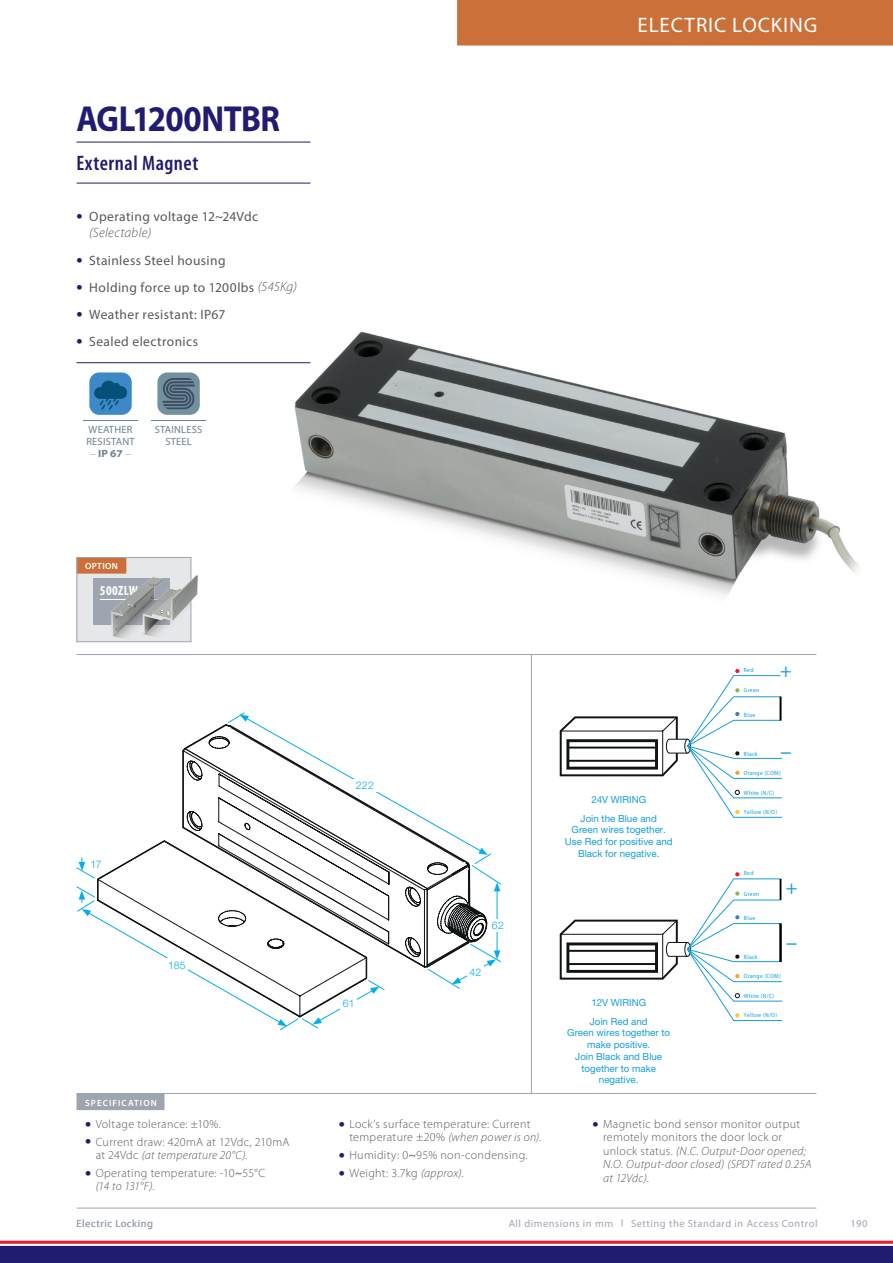
<style>
.page{position:relative;width:893px;height:1263px;background:#fff}
.page>*{position:absolute;margin:0;border:0;box-sizing:border-box;transform-origin:0 0}
.t1{font:700 36.3px "Myriad Pro";letter-spacing:-.02em;color:#201c70;scale:.91 1}
.ElectricLocking_Sect{font:21px "Myriad Pro";letter-spacing:.045em;color:#fff}
.t2{font:600 condensed 21px "Myriad Pro";letter-spacing:.025em;color:#201c70}
.t3{font:19.65px "Myriad Pro";color:#159dd9}
.t4{font:19.65px "Helvetica Neue LT Std";color:#159dd9}
.t5{font:13.5px/15.8px "Myriad Pro";letter-spacing:.03em;color:#57585a}
.RelatedProd_Title{font:700 condensed 13.5px "Myriad Pro";letter-spacing:.025em;color:#fff}
.t6{font:300 12px/13.5px "Myriad Pro";letter-spacing:.03em;color:#57585a}
.Folios_l{font:10.5px "Myriad Pro";letter-spacing:.05em;color:#9ea5b0}
.t7{font:10.5px/12px "Myriad Pro";letter-spacing:.02em;color:#6c8191;text-align:center}
.Diagrams_Numbers{font:300 10.5px "Helvetica Neue LT Std";letter-spacing:.025em;color:#00aeef}
.Folios_r{font:10.5px "Myriad Pro";color:#9ea5b0}
.t8{font:9.75px/11.7px "Helvetica Neue LT Std";color:#159dd9;text-align:center}
.SpecificationSubHead{font:600 9px "Myriad Pro";letter-spacing:.12em;color:#fff}
.t9{font:semi-condensed 6.15px "Myriad Pro";letter-spacing:.05em;color:#159dd9}
.s1{font-weight:700;font-size:18px;color:#201c70}
.s2{font-weight:300;font-style:italic}
.s3{font-weight:300}
.s4{font-weight:700;font-stretch:semi-expanded}
.s5{font-style:italic}
.s6{font-weight:400}
</style>
<div class="page">
<div style="left:457px;top:0;width:436px;height:46px;background:#cc7039"></div>
<hr style="left:77px;top:1208px;width:739px;height:1px;background:#9ea5b0">
<hr style="left:77px;top:654px;width:739px;height:1px;background:#9ea5b0">
<div style="left:77px;top:557px;width:114px;height:85px;background:#e6e7e9"></div>
<div style="left:77px;top:557px;width:49px;height:17px;background:#cc7039"></div>
<div style="left:77px;top:557px;width:114px;height:85px;border:1px solid #9ea5b0"></div>
<img style="left:265px;top:331px;width:594px;height:265px">
<div style="left:94px;top:578px;width:76px;height:47px;background:#9ea5b0"></div>
<hr style="left:100px;top:599px;width:64px;height:1px;background:#fff">
<svg style="left:560px;top:669px;width:223px;height:352px"></svg>
<hr style="left:779px;top:923px;width:3px;height:39px;background:#000001">
<hr style="left:531px;top:655px;width:1px;height:439px;background:#9ea5b0">
<svg style="left:76px;top:712px;width:425px;height:318px"></svg>
<div style="left:490px;top:919px;width:16px;height:13px;background:#fff"></div>
<img style="left:109px;top:574px;width:89px;height:69px">
<div style="left:77px;top:1093px;width:88px;height:17px;background:#9ea5b0"></div>
<hr style="left:77px;top:1093px;width:739px;height:1px;background:#9ea5b0">
<hr style="left:77px;top:142px;width:233px;height:1px;background:#201c70">
<hr style="left:77px;top:183px;width:233px;height:1px;background:#201c70">
<hr style="left:77px;top:362px;width:233px;height:1px;background:#201c70">
<div style="left:89px;top:372px;width:43px;height:43px;background:#3d89c8;border-radius:10px"></div>
<svg style="left:94px;top:381px;width:33px;height:29px"></svg>
<hr style="left:83px;top:420px;width:55px;height:1px;background:#6c8191">
<div style="left:157px;top:372px;width:43px;height:43px;background:#73909f;border-radius:10px"></div>
<svg style="left:163px;top:378px;width:32px;height:31px"></svg>
<hr style="left:151px;top:420px;width:55px;height:1px;background:#6c8191">
<hr style="left:0;top:1241px;width:893px;height:3px;background:#ee1d23">
<div style="left:0;top:1246px;width:893px;height:17px;background:#201c70"></div>
<h1 class="t1" style="left:77px;top:95px;width:225px">AGL1200NTBR</h1>
<h2 class="t2" style="left:77px;top:151px;width:123px">External Magnet</h2>
<p class="t5" style="left:89px;top:209px;width:170px;text-indent:-13px"><span class="s1">•</span> Operating voltage 12~24Vdc <span class="s2">(Selectable)</span></p>
<p class="t5" style="left:77px;top:252px;width:151px"><span class="s1">•</span> Stainless Steel housing</p>
<p class="t5" style="left:77px;top:279px;width:222px"><span class="s1">•</span> Holding force up to 1200lbs <span class="s2">(545Kg)</span></p>
<p class="t5" style="left:77px;top:306px;width:150px"><span class="s1">•</span> Weather resistant: IP67</p>
<p class="t5" style="left:77px;top:334px;width:123px"><span class="s1">•</span> Sealed electronics</p>
<p class="t7" style="left:86px;top:424px;width:50px">WEATHER<br>RESISTANT <span class="s3">−</span> <span class="s4">IP 67</span> <span class="s3">−</span></p>
<p class="t7" style="left:155px;top:424px;width:49px">STAINLESS<br>STEEL</p>
<p class="ElectricLocking_Sect" style="left:637px;top:12px;width:182px">Electric Locking</p>
<p class="SpecificationSubHead" style="left:85px;top:560px;width:34px">OPTION</p>
<p class="RelatedProd_Title" style="left:100px;top:582px;width:39px">500ZLW</p>
<p class="Diagrams_Numbers" style="left:90px;top:858px;width:13px">17</p>
<p class="Diagrams_Numbers" style="left:168px;top:958px;width:19px">185</p>
<p class="SpecificationSubHead" style="left:85px;top:1097px;width:73px">SPECIFICATION</p>
<p class="t6" style="left:85px;top:1117px;width:137px"><span class="s1">•</span> Voltage tolerance: ±10%.</p>
<p class="t6" style="left:96px;top:1135px;width:195px;text-indent:-11px"><span class="s1">•</span> Current draw: 420mA at 12Vdc, 210mA at 24Vdc <span class="s5">(at temperature 20°C)</span>.</p>
<p class="t6" style="left:96px;top:1166px;width:171px;text-indent:-11px"><span class="s1">•</span> Operating temperature: -10<span class="s6">~</span>55°C <span class="s5">(14 to 131°F)</span>.</p>
<p class="Diagrams_Numbers" style="left:356px;top:779px;width:20px">222</p>
<p class="Diagrams_Numbers" style="left:343px;top:997px;width:13px">61</p>
<p class="Diagrams_Numbers" style="left:492px;top:919px;width:14px">62</p>
<p class="Diagrams_Numbers" style="left:470px;top:966px;width:13px">42</p>
<p class="t6" style="left:349px;top:1117px;width:193px;text-indent:-11px"><span class="s1">•</span> Lock’s surface temperature: Current temperature ±20% <span class="s5">(when power is on)</span>.</p>
<p class="t6" style="left:339px;top:1148px;width:190px"><span class="s1">•</span> Humidity: 0<span class="s6">~</span>95% non-condensing.</p>
<p class="t6" style="left:339px;top:1166px;width:126px"><span class="s1">•</span> Weight: 3.7kg <span class="s5">(approx)</span>.</p>
<p class="t8" style="left:581px;top:789px;width:78px;line-height:19px">24V WIRING<br>Join the Blue and</p>
<p class="t8" style="left:565px;top:824px;width:109px">Green wires together.<br>Use Red for positive and<br>Black for negative.</p>
<p class="t8" style="left:590px;top:992px;width:59px;line-height:19px;text-align:left">12V WIRING<br>Join Red and</p>
<p class="t8" style="left:567px;top:1027px;width:104px">Green wires together to make positive.<br>Join Black and Blue together to make negative.</p>
<p class="t9" style="left:744px;top:667px;width:11px">Red</p>
<p class="t9" style="left:744px;top:687px;width:17px">Green</p>
<p class="t9" style="left:744px;top:711px;width:13px">Blue</p>
<p class="t3" style="left:780px;top:659px;width:13px">+</p>
<p class="t9" style="left:744px;top:750px;width:15px">Black</p>
<p class="t9" style="left:744px;top:769px;width:38px">Orange (COM)</p>
<p class="t9" style="left:744px;top:789px;width:32px">White (N/C)</p>
<p class="t9" style="left:744px;top:809px;width:35px">Yellow (N/O)</p>
<p class="t4" style="left:780px;top:740px;width:13px">−</p>
<p class="t9" style="left:744px;top:870px;width:11px">Red</p>
<p class="t9" style="left:744px;top:890px;width:17px">Green</p>
<p class="t9" style="left:744px;top:915px;width:13px">Blue</p>
<p class="t3" style="left:786px;top:875px;width:13px">+</p>
<p class="t4" style="left:786px;top:930px;width:13px">−</p>
<p class="t9" style="left:744px;top:953px;width:15px">Black</p>
<p class="t9" style="left:744px;top:973px;width:38px">Orange (COM)</p>
<p class="t9" style="left:744px;top:992px;width:32px">White (N/C)</p>
<p class="t9" style="left:744px;top:1012px;width:35px">Yellow (N/O)</p>
<p class="t6" style="left:603px;top:1117px;width:210px;text-indent:-11px"><span class="s1">•</span> Magnetic bond sensor monitor output remotely monitors the door lock or unlock status. <span class="s5">(N.C. Output-Door opened; N.O. Output-door closed) (SPDT rated 0.25A at 12Vdc)</span>.</p>
<p class="Folios_l" style="left:77px;top:1217px;width:78px">Electric Locking</p>
<p class="Folios_l" style="left:509px;top:1217px;width:106px">All dimensions in mm</p>
<p class="Folios_l" style="left:631px;top:1217px;width:188px">Setting the Standard in Access Control</p>
<p class="Folios_r" style="left:850px;top:1217px;width:19px">190</p>
</div>
